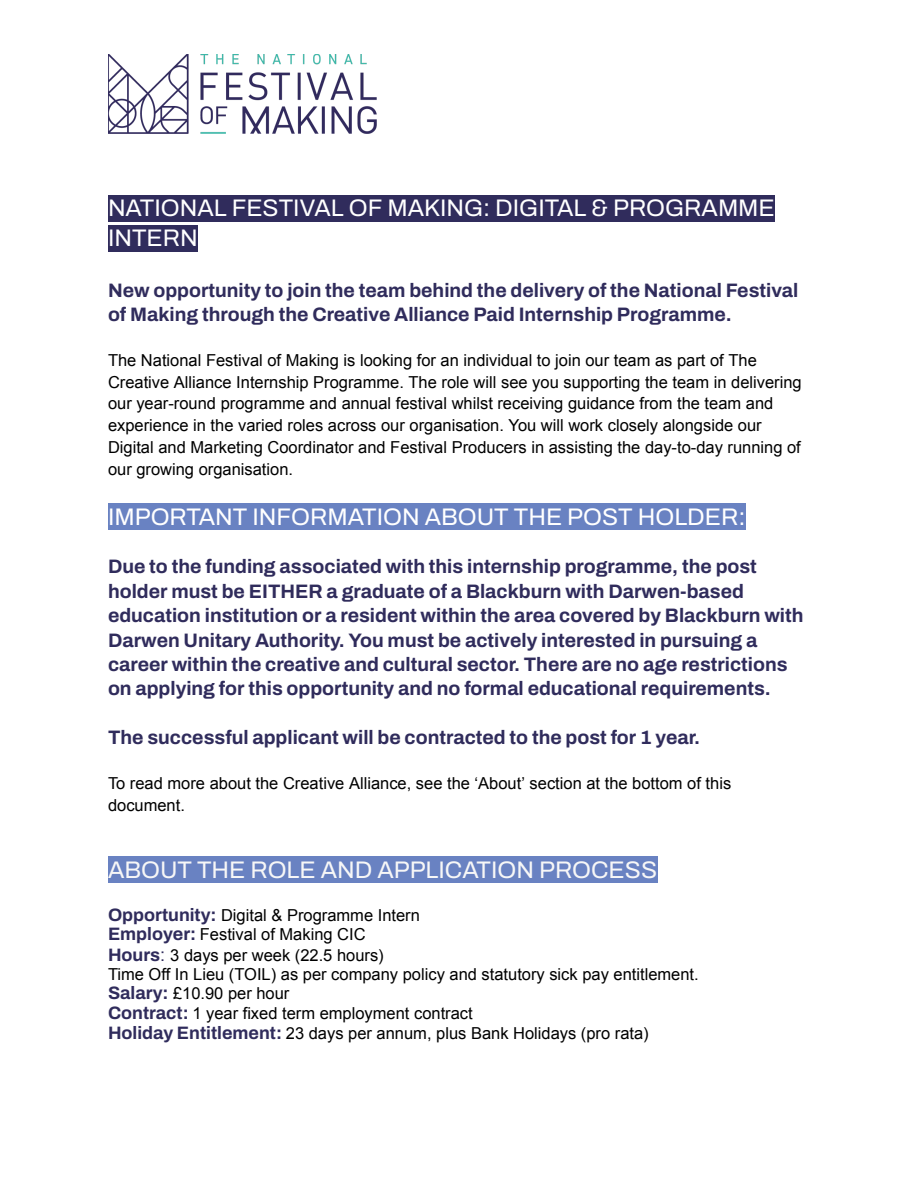
<style>
.page{position:relative;width:918px;height:1188px;background:#fff}
.page>*{position:absolute;margin:0;border:0;box-sizing:border-box;transform-origin:0 0}
.t1{font:24px/30px "Archivo";color:#fff}
.t2{font:24px "Archivo";color:#f7f7f7}
.t3{font:700 19.5px/24.5px "Archivo";color:#302c5c}
.t4{font:16.5px/21.8px "Arial";color:#000}
.s1{font-family:"Archivo";font-weight:700;font-size:18px;color:#302c5c}
.s2{font-size:18px;color:#302c5c}
</style>
<div class="page">
<img style="left:108px;top:54px;width:269px;height:80px">
<div style="left:108px;top:195px;width:667px;height:26px;background:#302c5c"></div>
<div style="left:108px;top:225px;width:90px;height:26px;background:#302c5c"></div>
<div style="left:108px;top:504px;width:638px;height:26px;background:#6982c2"></div>
<div style="left:108px;top:857px;width:549px;height:26px;background:#6982c2"></div>
<h1 class="t1" style="left:108px;top:193px;width:668px">NATIONAL FESTIVAL OF MAKING: DIGITAL &amp; PROGRAMME<br>INTERN</h1>
<p class="t3" style="left:108px;top:278px;width:692px">New opportunity to join the team behind the delivery of the National Festival of Making through the Creative Alliance Paid Internship Programme.</p>
<p class="t4" style="left:108px;top:349px;width:695px">The National Festival of Making is looking for an individual to join our team as part of The Creative Alliance Internship Programme. The role will see you supporting the team in delivering our year-round programme and annual festival whilst receiving guidance from the team and experience in the varied roles across our organisation. You will work closely alongside our Digital and Marketing Coordinator and Festival Producers in assisting the day-to-day running of our growing organisation.</p>
<h1 class="t1" style="left:108px;top:502px;width:639px">IMPORTANT INFORMATION ABOUT THE POST HOLDER:</h1>
<p class="t3" style="left:108px;top:555px;width:697px">Due to the funding associated with this internship programme, the post holder must be EITHER a graduate of a Blackburn with Darwen-based education institution or a resident within the area covered by Blackburn with Darwen Unitary Authority. You must be actively interested in pursuing a career within the creative and cultural sector. There are no age restrictions on applying for this opportunity and no formal educational requirements.</p>
<p class="t3" style="left:108px;top:726px;width:594px">The successful applicant will be contracted to the post for 1 year.</p>
<p class="t4" style="left:108px;top:772px;width:625px">To read more about the Creative Alliance, see the ‘About’ section at the bottom of this document.</p>
<h1 class="t2" style="left:108px;top:857px;width:551px">ABOUT THE ROLE AND APPLICATION PROCESS</h1>
<p class="t4" style="left:108px;top:905px;width:592px;line-height:19.6px"><span class="s1">Opportunity:</span> Digital &amp; Programme Intern<br><span class="s1">Employer:</span> Festival of Making CIC<br><span class="s1">Hours</span><span class="s2">:</span> 3 days per week (22.5 hours)<br>Time Off In Lieu (TOIL) as per company policy and statutory sick pay entitlement.<br><span class="s1">Salary:</span> £10.90 per hour<br><span class="s1">Contract:</span> 1 year fixed term employment contract<br><span class="s1">Holiday Entitlement:</span> 23 days per annum, plus Bank Holidays (pro rata)</p>
</div>
